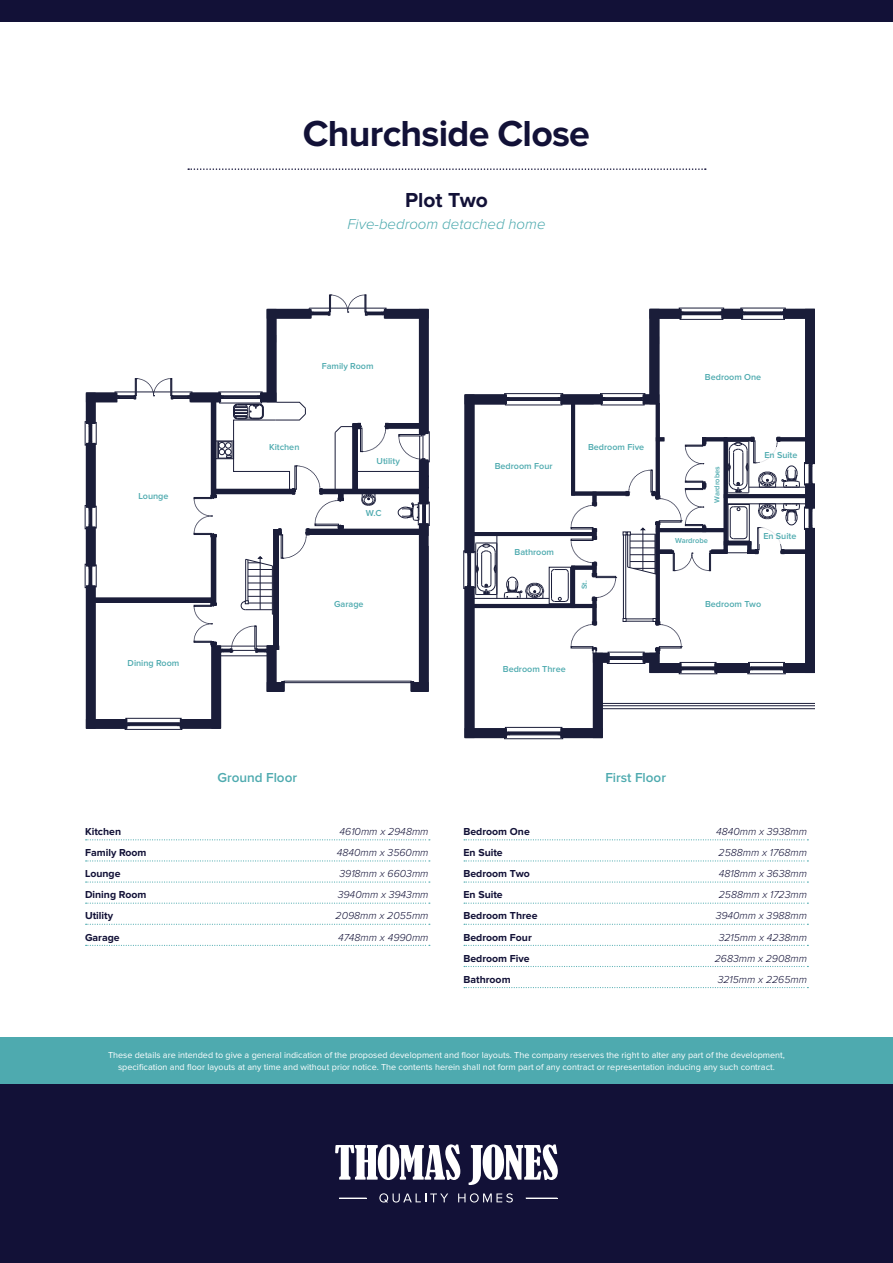
<style>
.page{position:relative;width:893px;height:1263px;background:#fff}
.page>*{position:absolute;margin:0;border:0;box-sizing:border-box;transform-origin:0 0}
.t1{font:700 37.5px "Proxima Nova";letter-spacing:-.02em;color:#121137}
.t2{font:700 21px "Proxima Nova";color:#121137}
.t3{font:italic 300 15px "Proxima Nova";color:#4eaaaf}
.t4{font:600 13.5px "Proxima Nova";color:#4eaaaf}
.t5{font:italic 300 10.5px "Proxima Nova";color:#121137}
.t6{font:700 10.5px "Proxima Nova";color:#121137}
.t7{font:9px/12px "Proxima Nova";color:#fff;text-align:center}
.t8{font:600 9px "Proxima Nova";color:#4eaaaf}
.t9{font:600 7.5px "Proxima Nova";color:#4eaaaf}
</style>
<div class="page">
<svg style="left:85px;top:294px;width:345px;height:436px"></svg>
<svg style="left:463px;top:307px;width:352px;height:432px"></svg>
<div style="left:0;top:1084px;width:893px;height:179px;background:#121137"></div>
<div style="left:0;top:0;width:893px;height:21px;background:#121137"></div>
<div style="left:0;top:1037px;width:893px;height:47px;background:#4eaaaf"></div>
<div style="left:760px;top:447px;width:42px;height:15px;background:#fff"></div>
<div style="left:759px;top:528px;width:42px;height:15px;background:#fff"></div>
<svg style="left:335px;top:1144px;width:125px;height:36px"></svg>
<svg style="left:469px;top:1144px;width:89px;height:41px"></svg>
<svg style="left:379px;top:1193px;width:69px;height:10px"></svg>
<svg style="left:458px;top:1193px;width:55px;height:9px"></svg>
<hr style="left:526px;top:1198px;width:31px;height:1px;background:#fff">
<svg style="left:339px;top:1198px;width:28px;height:1px"></svg>
<svg style="left:86px;top:839px;width:344px;height:1px"></svg>
<svg style="left:86px;top:860px;width:344px;height:1px"></svg>
<svg style="left:86px;top:881px;width:344px;height:2px"></svg>
<svg style="left:86px;top:902px;width:344px;height:2px"></svg>
<svg style="left:86px;top:924px;width:344px;height:1px"></svg>
<svg style="left:86px;top:945px;width:344px;height:1px"></svg>
<svg style="left:464px;top:839px;width:344px;height:1px"></svg>
<svg style="left:464px;top:860px;width:344px;height:1px"></svg>
<svg style="left:464px;top:881px;width:344px;height:2px"></svg>
<svg style="left:464px;top:902px;width:344px;height:2px"></svg>
<svg style="left:464px;top:924px;width:344px;height:1px"></svg>
<svg style="left:464px;top:945px;width:344px;height:1px"></svg>
<svg style="left:464px;top:966px;width:344px;height:1px"></svg>
<svg style="left:464px;top:987px;width:344px;height:1px"></svg>
<svg style="left:188px;top:168px;width:518px;height:2px"></svg>
<h1 class="t1" style="left:303px;top:116px;width:289px">Churchside Close</h1>
<h2 class="t2" style="left:405px;top:191px;width:84px">Plot Two</h2>
<h3 class="t3" style="left:347px;top:218px;width:200px">Five-bedroom detached home</h3>
<p class="t8" style="left:138px;top:492px;width:32px">Lounge</p>
<p class="t8" style="left:128px;top:659px;width:53px">Dining Room</p>
<p class="t8" style="left:322px;top:362px;width:53px">Family Room</p>
<p class="t8" style="left:269px;top:442px;width:32px">Kitchen</p>
<p class="t8" style="left:377px;top:457px;width:25px">Utility</p>
<p class="t8" style="left:366px;top:509px;width:17px">W.C</p>
<p class="t8" style="left:334px;top:600px;width:31px">Garage</p>
<p class="t8" style="left:495px;top:462px;width:59px">Bedroom Four</p>
<p class="t8" style="left:588px;top:442px;width:58px">Bedroom Five</p>
<p class="t8" style="left:514px;top:548px;width:41px">Bathroom</p>
<p class="t9" style="left:581px;top:589px;width:10px;rotate:-90deg">St.</p>
<p class="t8" style="left:503px;top:664px;width:64px">Bedroom Three</p>
<p class="t8" style="left:705px;top:373px;width:58px">Bedroom One</p>
<p class="t9" style="left:714px;top:503px;width:38px;rotate:-90deg">Wardrobes</p>
<p class="t9" style="left:675px;top:537px;width:34px">Wardrobe</p>
<p class="t8" style="left:764px;top:451px;width:35px">En Suite</p>
<p class="t8" style="left:763px;top:532px;width:35px">En Suite</p>
<p class="t8" style="left:705px;top:600px;width:58px">Bedroom Two</p>
<h3 class="t4" style="left:217px;top:771px;width:81px">Ground Floor</h3>
<h3 class="t4" style="left:605px;top:771px;width:62px">First Floor</h3>
<p class="t6" style="left:85px;top:827px;width:38px">Kitchen</p>
<p class="t5" style="left:340px;top:827px;width:90px">4610mm x 2948mm</p>
<p class="t6" style="left:85px;top:848px;width:63px">Family Room</p>
<p class="t5" style="left:337px;top:848px;width:93px">4840mm x 3560mm</p>
<p class="t6" style="left:85px;top:869px;width:37px">Lounge</p>
<p class="t5" style="left:339px;top:869px;width:91px">3918mm x 6603mm</p>
<p class="t6" style="left:85px;top:890px;width:63px">Dining Room</p>
<p class="t5" style="left:338px;top:890px;width:92px">3940mm x 3943mm</p>
<p class="t6" style="left:85px;top:911px;width:30px">Utility</p>
<p class="t5" style="left:336px;top:911px;width:94px">2098mm x 2055mm</p>
<p class="t6" style="left:85px;top:932px;width:36px">Garage</p>
<p class="t5" style="left:338px;top:932px;width:92px">4748mm x 4990mm</p>
<p class="t6" style="left:463px;top:827px;width:68px">Bedroom One</p>
<p class="t5" style="left:716px;top:827px;width:92px">4840mm x 3938mm</p>
<p class="t6" style="left:463px;top:848px;width:41px">En Suite</p>
<p class="t5" style="left:719px;top:848px;width:90px">2588mm x 1768mm</p>
<p class="t6" style="left:463px;top:869px;width:68px">Bedroom Two</p>
<p class="t5" style="left:719px;top:869px;width:90px">4818mm x 3638mm</p>
<p class="t6" style="left:463px;top:890px;width:41px">En Suite</p>
<p class="t5" style="left:719px;top:890px;width:90px">2588mm x 1723mm</p>
<p class="t6" style="left:463px;top:911px;width:76px">Bedroom Three</p>
<p class="t5" style="left:716px;top:911px;width:93px">3940mm x 3988mm</p>
<p class="t6" style="left:463px;top:932px;width:70px">Bedroom Four</p>
<p class="t5" style="left:719px;top:932px;width:90px">3215mm x 4238mm</p>
<p class="t6" style="left:463px;top:953px;width:68px">Bedroom Five</p>
<p class="t5" style="left:715px;top:953px;width:94px">2683mm x 2908mm</p>
<p class="t6" style="left:463px;top:974px;width:49px">Bathroom</p>
<p class="t5" style="left:718px;top:974px;width:91px">3215mm x 2265mm</p>
<p class="t7" style="left:108px;top:1049px;width:678px">These details are intended to give a general indication of the proposed development and floor layouts. The company reserves the right to alter any part of the development, specification and floor layouts at any time and without prior notice. The contents herein shall not form part of any contract or representation inducing any such contract.</p>
</div>
